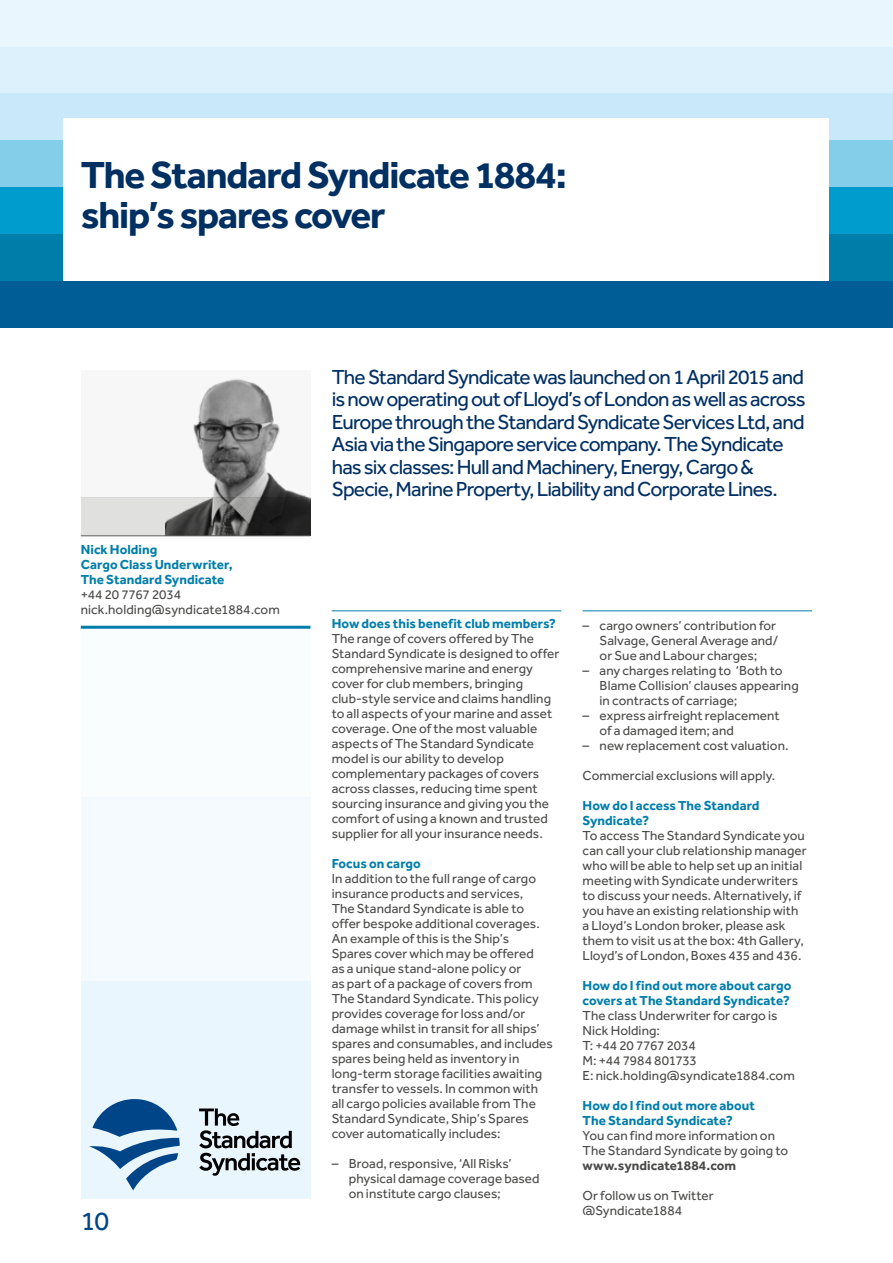
<style>
.page{position:relative;width:893px;height:1263px;background:#fff}
.page>*{position:absolute;margin:0;border:0;box-sizing:border-box;transform-origin:0 0}
.t1{font:700 39px/40.5px "Effra";letter-spacing:-.03em;color:#002f62}
.t2{font:27px "Effra";color:#004587}
.t3{font:21px/22.5px "Effra";letter-spacing:-.035em;color:#002f62}
.t4{font:13.5px/15px "Effra";letter-spacing:.005em;color:#4a4a49}
.t5{font:700 13.5px/15px "Effra";letter-spacing:.005em;color:#007eaa}
.t6{font:700 13.5px "Effra";letter-spacing:.005em;color:#4a4a49}
</style>
<div class="page">
<div style="left:0;top:0;width:893px;height:47px;background:#eaf6fe"></div>
<div style="left:0;top:47px;width:893px;height:47px;background:#ddf1fd"></div>
<div style="left:0;top:94px;width:893px;height:46px;background:#c9e9fb"></div>
<div style="left:0;top:140px;width:893px;height:47px;background:#85cee9"></div>
<div style="left:0;top:187px;width:893px;height:47px;background:#009ccd"></div>
<div style="left:0;top:234px;width:893px;height:47px;background:#007eaa"></div>
<div style="left:0;top:281px;width:893px;height:46px;background:#005d95"></div>
<div style="left:81px;top:982px;width:229px;height:217px;background:#eaf6fe"></div>
<div style="left:81px;top:797px;width:229px;height:185px;background:#f4fafe"></div>
<div style="left:81px;top:629px;width:229px;height:170px;background:#fafdfe"></div>
<div style="left:64px;top:118px;width:765px;height:163px;background:#fff"></div>
<div style="left:81px;top:370px;width:229px;height:127px;background:#f7f7f7"></div>
<div style="left:81px;top:497px;width:229px;height:39px;background:#e0e0df"></div>
<img style="left:166px;top:379px;width:144px;height:156px">
<svg style="left:199px;top:1108px;width:101px;height:68px"></svg>
<svg style="left:89px;top:1099px;width:91px;height:91px"></svg>
<hr style="left:81px;top:626px;width:229px;height:3px;background:#007eaa">
<hr style="left:81px;top:535px;width:229px;height:1px;background:#60605f">
<hr style="left:332px;top:611px;width:229px;height:1px;background:#007eaa">
<hr style="left:583px;top:611px;width:229px;height:1px;background:#007eaa">
<h1 class="t1" style="left:81px;top:153px;width:487px">The Standard Syndicate 1884: ship’s spares cover</h1>
<p class="t5" style="left:81px;top:541px;width:153px">Nick Holding<br>Cargo Class Underwriter,<br>The Standard Syndicate</p>
<p class="t4" style="left:81px;top:586px;width:201px">+44 20 7767 2034 nick.holding@syndicate1884.com</p>
<h2 class="t2" style="left:81px;top:1205px;width:30px">10</h2>
<p class="t3" style="left:332px;top:365px;width:476px">The Standard Syndicate was launched on 1 April 2015 and is now operating out of Lloyd’s of London as well as across Europe through the Standard Syndicate Services Ltd, and Asia via the Singapore service company. The Syndicate has six classes: Hull and Machinery, Energy, Cargo &amp; Specie, Marine Property, Liability and Corporate Lines.</p>
<p class="t5" style="left:332px;top:616px;width:226px">How does this benefit club members?</p>
<p class="t4" style="left:332px;top:631px;width:229px">The range of covers offered by The Standard Syndicate is designed to offer comprehensive marine and energy cover for club members, bringing club-style service and claims handling to all aspects of your marine and asset coverage. One of the most valuable aspects of The Standard Syndicate model is our ability to develop complementary packages of covers across classes, reducing time spent sourcing insurance and giving you the comfort of using a known and trusted supplier for all your insurance needs.</p>
<p class="t5" style="left:332px;top:856px;width:91px">Focus on cargo</p>
<p class="t4" style="left:332px;top:871px;width:223px">In addition to the full range of cargo insurance products and services,<br>The Standard Syndicate is able to offer bespoke additional coverages.<br>An example of this is the Ship’s Spares cover which may be offered<br>as a unique stand-alone policy or<br>as part of a package of covers from The Standard Syndicate. This policy provides coverage for loss and/or damage whilst in transit for all ships’ spares and consumables, and includes spares being held as inventory in long-term storage facilities awaiting transfer to vessels. In common with all cargo policies available from The Standard Syndicate, Ship’s Spares cover automatically includes:</p>
<p class="t4" style="left:349px;top:1156px;width:192px;text-indent:-17px">– Broad, responsive, ‘All Risks’ physical damage coverage based on institute cargo clauses;</p>
<p class="t4" style="left:600px;top:618px;width:180px;text-indent:-17px">– cargo owners’ contribution for<br>Salvage, General Average and/ or Sue and Labour charges;</p>
<p class="t4" style="left:600px;top:663px;width:201px;text-indent:-17px">– any charges relating to ‘Both to<br>Blame Collision’ clauses appearing in contracts of carriage;</p>
<p class="t4" style="left:600px;top:708px;width:182px;text-indent:-17px">– express airfreight replacement of a damaged item; and</p>
<p class="t4" style="left:583px;top:738px;width:208px">– new replacement cost valuation.</p>
<p class="t4" style="left:583px;top:768px;width:194px">Commercial exclusions will apply.</p>
<p class="t5" style="left:583px;top:798px;width:178px">How do I access The Standard<br>Syndicate?</p>
<p class="t4" style="left:583px;top:828px;width:226px">To access The Standard Syndicate you can call your club relationship manager who will be able to help set up an initial meeting with Syndicate underwriters to discuss your needs. Alternatively, if you have an existing relationship with a Lloyd’s London broker, please ask them to visit us at the box: 4th Gallery, Lloyd’s of London, Boxes 435 and 436.</p>
<p class="t5" style="left:583px;top:978px;width:210px">How do I find out more about cargo covers at The Standard Syndicate?</p>
<p class="t4" style="left:583px;top:1008px;width:214px">The class Underwriter for cargo is<br>Nick Holding:<br>T: +44 20 7767 2034<br>M: +44 7984 801733<br>E: nick.holding@syndicate1884.com</p>
<p class="t5" style="left:583px;top:1098px;width:174px">How do I find out more about<br>The Standard Syndicate?</p>
<p class="t4" style="left:583px;top:1128px;width:207px">You can find more information on<br>The Standard Syndicate by going to</p>
<p class="t6" style="left:583px;top:1157px;width:155px">www.syndicate1884.com</p>
<p class="t4" style="left:583px;top:1188px;width:133px">Or follow us on Twitter @Syndicate1884</p>
</div>
